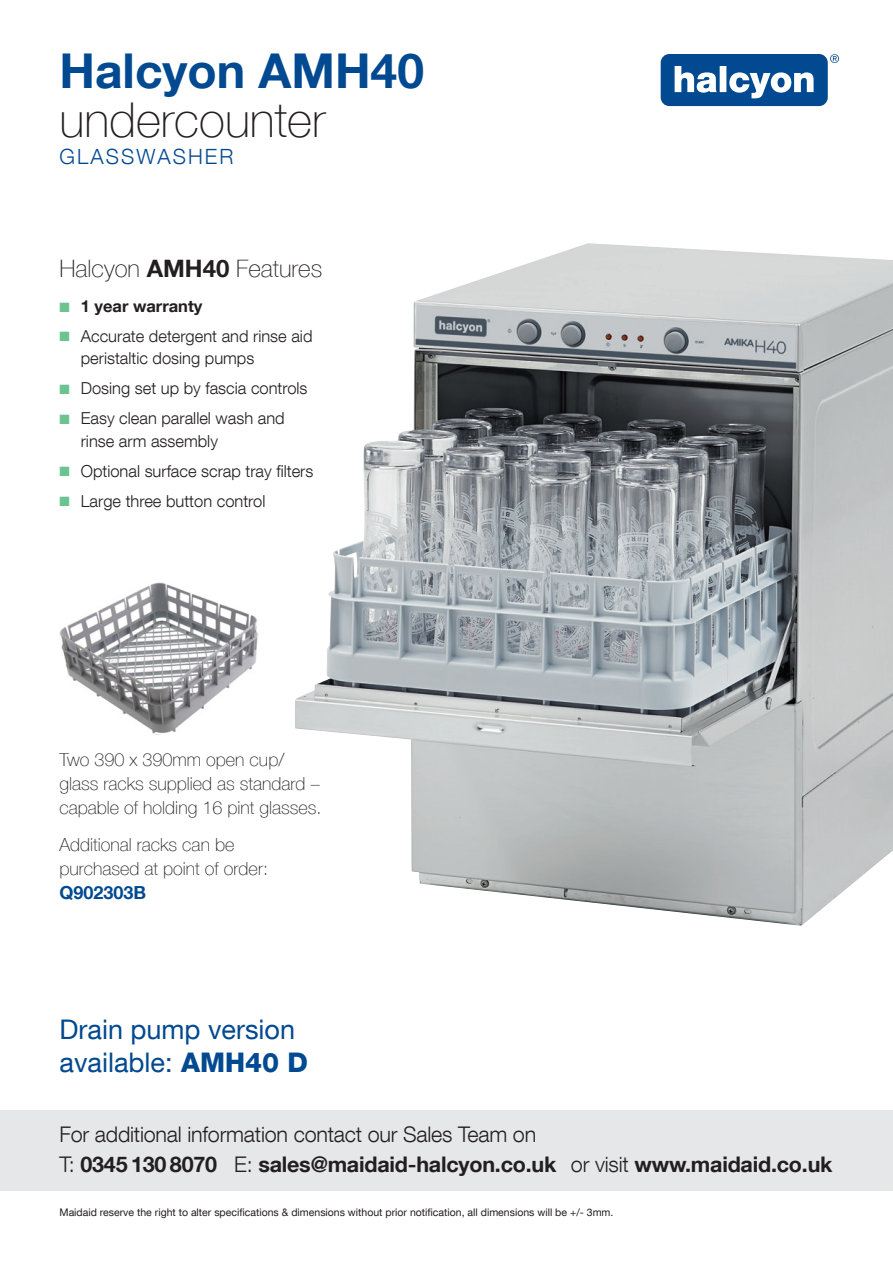
<style>
.page{position:relative;width:893px;height:1263px;background:#fff}
.page>*{position:absolute;margin:0;border:0;box-sizing:border-box;transform-origin:0 0}
.Range_Main_Page_Head{font:700 48px "Helvetica Neue LT Com";color:#014990}
.Main_Page_Sub_Heads{font:100 48px "Helvetica Neue LT Com";color:#231f20}
.Range_Main_Page_Head-2{font:27px/33px "Helvetica Neue LT Com";color:#014990}
.TECH_Heads{font:100 24px "Helvetica Neue LT Com";color:#231f20}
.t1{font:300 21.6px/30px "Helvetica Neue LT Com";letter-spacing:-.01em;color:#231f20}
.Main_Page_Sub-Sub_He{font:300 21px "Helvetica Neue LT Com";letter-spacing:.1em;color:#014990}
.TECH_Heads-2{font:100 18px/24px "Helvetica Neue LT Com";color:#231f20}
.t2{font:300 16.5px/22.5px "Helvetica Neue LT Com";color:#231f20}
.t3{font:700 16.5px "Helvetica Neue LT Com";color:#231f20}
.t4{font:10.5px "Helvetica Neue LT Com";color:#231f20}
.s1{font-weight:700}
.s2{color:#6cc38f}
.s3{font-weight:700;color:#014990}
.s4{font-weight:800}
</style>
<div class="page">
<div style="left:0;top:1110px;width:893px;height:81px;background:#e6e7e9"></div>
<svg style="left:661px;top:54px;width:178px;height:52px"></svg>
<img style="left:60px;top:583px;width:199px;height:152px">
<img style="left:295px;top:243px;width:598px;height:683px">
<p class="Range_Main_Page_Head" style="left:60px;top:41px;width:366px">Halcyon AMH40</p>
<p class="Main_Page_Sub_Heads" style="left:60px;top:91px;width:267px">undercounter</p>
<p class="Main_Page_Sub-Sub_He" style="left:60px;top:143px;width:175px">GLASSWASHER</p>
<p class="TECH_Heads" style="left:60px;top:254px;width:264px">Halcyon <span class="s1">AMH40</span> Features</p>
<p class="t3" style="left:60px;top:295px;width:144px"><span class="s2">■</span> 1 year warranty</p>
<p class="t2" style="left:81px;top:324px;width:233px;text-indent:-21px"><span class="s2">■</span> Accurate detergent and rinse aid peristaltic dosing pumps</p>
<p class="t2" style="left:60px;top:377px;width:250px"><span class="s2">■</span> Dosing set up by fascia controls</p>
<p class="t2" style="left:81px;top:407px;width:205px;text-indent:-21px"><span class="s2">■</span> Easy clean parallel wash and rinse arm assembly</p>
<p class="t2" style="left:60px;top:459px;width:255px"><span class="s2">■</span> Optional surface scrap tray filters</p>
<p class="t2" style="left:60px;top:489px;width:207px"><span class="s2">■</span> Large three button control</p>
<p class="TECH_Heads-2" style="left:60px;top:748px;width:263px">Two 390 x 390mm open cup/ glass racks supplied as standard – capable of holding 16 pint glasses.</p>
<p class="TECH_Heads-2" style="left:60px;top:832px;width:210px">Additional racks can be purchased at point of order:<br><span class="s3">Q902303B</span></p>
<p class="Range_Main_Page_Head-2" style="left:60px;top:1012px;width:250px">Drain pump version available: <span class="s4">AMH40 D</span></p>
<h3 class="t1" style="left:60px;top:1119px;width:774px">For additional information contact our Sales Team on<br>T: <span class="s1">0345 130 8070</span> E: <span class="s1">sales@maidaid-halcyon.co.uk</span> or visit <span class="s1">www.maidaid.co.uk</span></h3>
<p class="t4" style="left:60px;top:1206px;width:555px">Maidaid reserve the right to alter specifications &amp; dimensions without prior notification, all dimensions will be +/- 3mm.</p>
</div>
